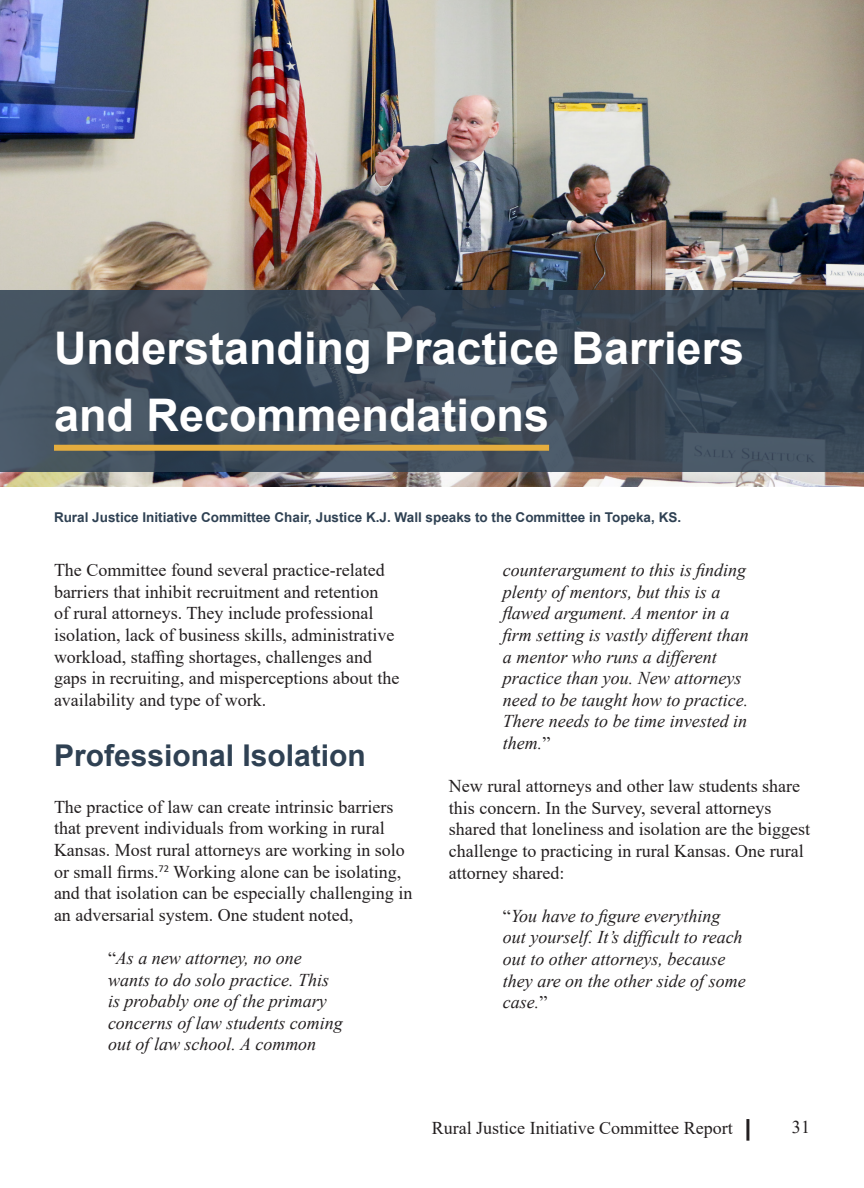
<style>
.page{position:relative;width:864px;height:1188px;background:#fff}
.page>*{position:absolute;margin:0;border:0;box-sizing:border-box;transform-origin:0 0}
.Heading{font:700 45px/67.5px "Arial";color:#fff}
.Heading_2{font:700 30px "Arial";color:#2f4153}
.t1{font:18px/21.6px "Times New Roman";color:#231f20}
.t2{font:italic 18px/21.6px "Times New Roman";color:#231f20}
.Cutline{font:700 13.5px "Arial";color:#2f4153}
.s1{font-style:normal}
</style>
<div class="page">
<hr style="left:746px;top:1119px;width:3px;height:22px;background:#231f20">
<img style="left:0;top:0;width:864px;height:487px">
<svg style="left:0;top:290px;width:864px;height:182px"></svg>
<div style="left:54px;top:445px;width:495px;height:6px;background:#e5ad3e"></div>
<h1 class="Heading" style="left:54px;top:315px;width:692px">Understanding Practice Barriers and Recommendations</h1>
<h3 class="Cutline" style="left:54px;top:508px;width:629px">Rural Justice Initiative Committee Chair, Justice K.J. Wall speaks to the Committee in Topeka, KS.</h3>
<p class="t1" style="left:54px;top:559px;width:347px">The Committee found several practice-related barriers that inhibit recruitment and retention<br>of rural attorneys. They include professional isolation, lack of business skills, administrative workload, staffing shortages, challenges and gaps in recruiting, and misperceptions about the availability and type of work.</p>
<p class="Heading_2" style="left:54px;top:735px;width:313px">Professional Isolation</p>
<p class="t1" style="left:54px;top:795px;width:360px">The practice of law can create intrinsic barriers that prevent individuals from working in rural Kansas. Most rural attorneys are working in solo or small firms.<sup>72</sup> Working alone can be isolating, and that isolation can be especially challenging in an adversarial system. One student noted,</p>
<p class="t2" style="left:108px;top:947px;width:236px"><span class="s1">“</span>As a new attorney, no one wants to do solo practice. This is probably one of the primary concerns of law students coming out of law school. A common</p>
<p class="t2" style="left:503px;top:559px;width:247px">counterargument to this is finding plenty of mentors, but this is a flawed argument. A mentor in a firm setting is vastly different than a mentor who runs a different practice than you. New attorneys need to be taught how to practice.<br>There needs to be time invested in them.<span class="s1">”</span></p>
<p class="t1" style="left:449px;top:775px;width:363px">New rural attorneys and other law students share this concern. In the Survey, several attorneys shared that loneliness and isolation are the biggest challenge to practicing in rural Kansas. One rural attorney shared:</p>
<p class="t2" style="left:503px;top:904px;width:244px"><span class="s1">“</span>You have to figure everything out yourself. It’s difficult to reach out to other attorneys, because they are on the other side of some case.<span class="s1">”</span></p>
<p class="t1" style="left:432px;top:1116px;width:302px">Rural Justice Initiative Committee Report</p>
<p class="t1" style="left:792px;top:1116px;width:20px">31</p>
</div>
